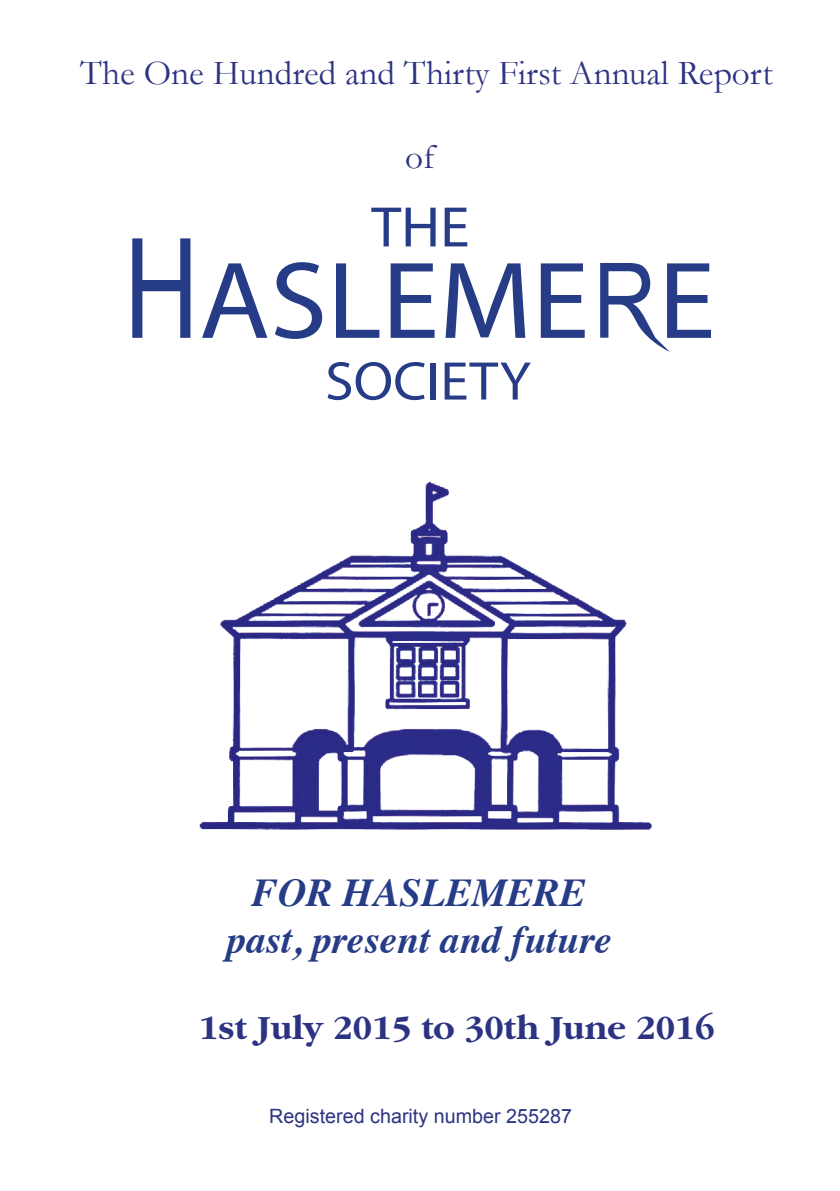
<style>
.page{position:relative;width:840px;height:1191px;background:#fff}
.page>*{position:absolute;margin:0;border:0;box-sizing:border-box;transform-origin:0 0}
.t1{font:italic 700 39.4px/47.2px "Times";color:#273c87;text-align:center}
.t2{font:35.2px "Garamond";color:#2d3383}
.t3{font:700 35.2px "Garamond";color:#2d3383}
.t4{font:19.8px "Arial";color:#2d3383}
</style>
<div class="page">
<svg style="left:132px;top:238px;width:58px;height:100px"></svg>
<svg style="left:202px;top:263px;width:65px;height:75px"></svg>
<svg style="left:275px;top:262px;width:47px;height:77px"></svg>
<svg style="left:336px;top:263px;width:43px;height:75px"></svg>
<svg style="left:390px;top:263px;width:44px;height:75px"></svg>
<svg style="left:445px;top:263px;width:80px;height:75px"></svg>
<svg style="left:540px;top:263px;width:44px;height:75px"></svg>
<svg style="left:600px;top:263px;width:110px;height:89px"></svg>
<svg style="left:371px;top:208px;width:64px;height:38px"></svg>
<svg style="left:444px;top:208px;width:23px;height:38px"></svg>
<svg style="left:327px;top:362px;width:97px;height:38px"></svg>
<div style="left:430px;top:362px;width:5px;height:37px;background:#273c87"></div>
<svg style="left:444px;top:362px;width:86px;height:37px"></svg>
<img style="left:199px;top:481px;width:453px;height:349px">
<p class="t2" style="left:80px;top:53px;width:693px">The One Hundred and Thirty First Annual Report</p>
<p class="t2" style="left:405px;top:138px;width:31px">of</p>
<p class="t1" style="left:226px;top:872px;width:387px">FOR HASLEMERE past, present and future</p>
<p class="t3" style="left:199px;top:1007px;width:517px">1st July 2015 to 30th June 2016</p>
<p class="t4" style="left:269px;top:1105px;width:304px">Registered charity number 255287</p>
</div>
